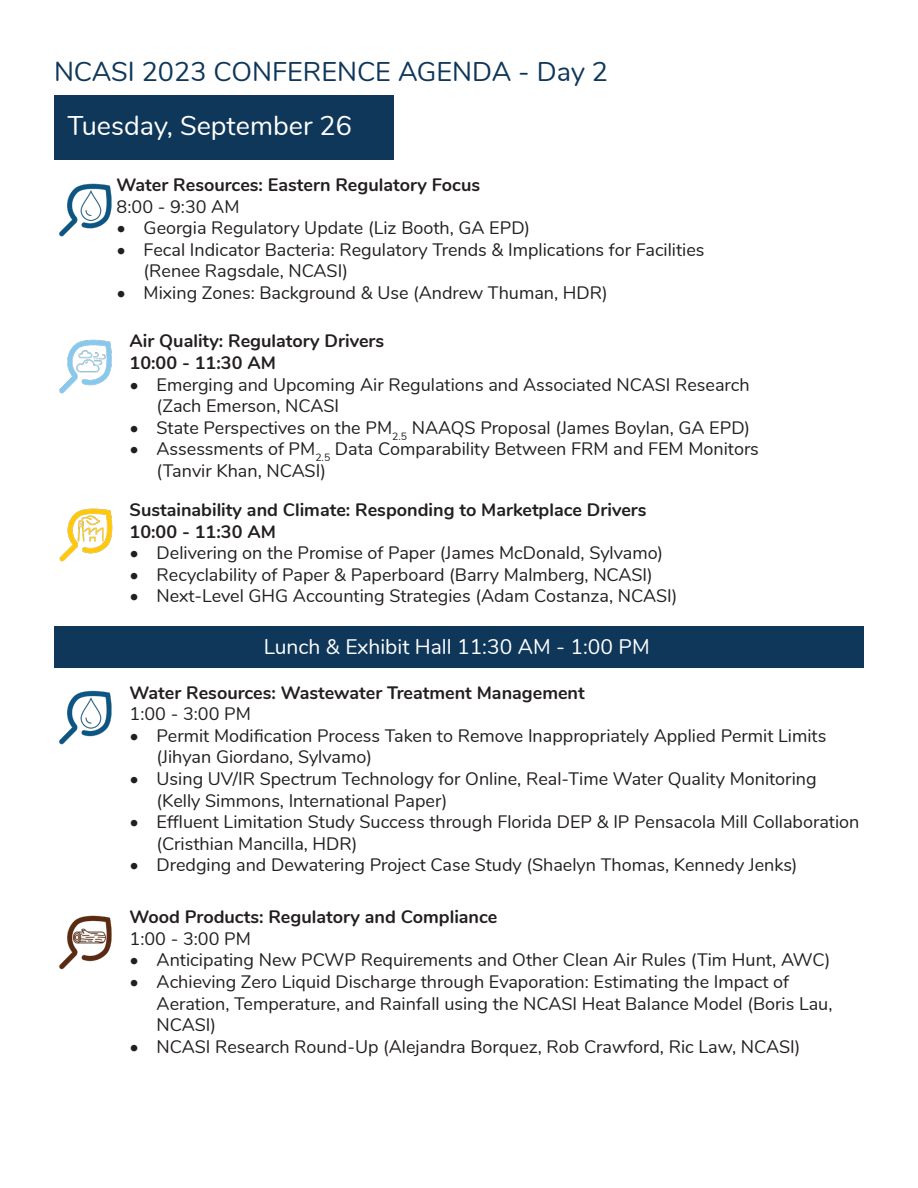
<style>
.page{position:relative;width:918px;height:1188px;background:#fff}
.page>*{position:absolute;margin:0;border:0;box-sizing:border-box;transform-origin:0 0}
.t1{font:27px "Nunito";color:#0f375a}
.t2{font:27px "Nunito";color:#fff}
.t3{font:21px "Nunito";color:#fff}
.t4{font:18px/21.6px "Nunito";color:#231f20}
.t5{font:700 18px/21.6px "Nunito";color:#231f20}
</style>
<div class="page">
<div style="left:54px;top:95px;width:339px;height:65px;background:#0f375a"></div>
<img style="left:59px;top:339px;width:53px;height:55px">
<img style="left:59px;top:183px;width:53px;height:54px">
<img style="left:59px;top:508px;width:54px;height:54px">
<div style="left:54px;top:626px;width:810px;height:41px;background:#0f375a"></div>
<img style="left:59px;top:690px;width:53px;height:55px">
<img style="left:59px;top:915px;width:53px;height:55px">
<p class="t1" style="left:54px;top:52px;width:556px">NCASI 2023 CONFERENCE AGENDA - Day 2</p>
<p class="t2" style="left:68px;top:106px;width:286px">Tuesday, September 26</p>
<p class="t5" style="left:117px;top:173px;width:365px">Water Resources: Eastern Regulatory Focus</p>
<p class="t4" style="left:117px;top:195px;width:124px">8:00 - 9:30 AM</p>
<p class="t4" style="left:117px;top:216px;width:415px">• Georgia Regulatory Update (Liz Booth, GA EPD)</p>
<p class="t4" style="left:144px;top:238px;width:562px;text-indent:-27px">• Fecal Indicator Bacteria: Regulatory Trends &amp; Implications for Facilities (Renee Ragsdale, NCASI)</p>
<p class="t4" style="left:117px;top:281px;width:493px">• Mixing Zones: Background &amp; Use (Andrew Thuman, HDR)</p>
<p class="t5" style="left:130px;top:329px;width:256px">Air Quality: Regulatory Drivers<br>10:00 - 11:30 AM</p>
<p class="t4" style="left:157px;top:373px;width:595px;text-indent:-27px">• Emerging and Upcoming Air Regulations and Associated NCASI Research (Zach Emerson, NCASI</p>
<p class="t4" style="left:130px;top:416px;width:622px">• State Perspectives on the PM<sub>2.5</sub> NAAQS Proposal (James Boylan, GA EPD)</p>
<p class="t4" style="left:157px;top:437px;width:604px;text-indent:-27px">• Assessments of PM<sub>2.5</sub> Data Comparability Between FRM and FEM Monitors (Tanvir Khan, NCASI)</p>
<p class="t5" style="left:130px;top:498px;width:518px">Sustainability and Climate: Responding to Marketplace Drivers</p>
<p class="t5" style="left:130px;top:520px;width:148px">10:00 - 11:30 AM</p>
<p class="t4" style="left:130px;top:541px;width:535px">• Delivering on the Promise of Paper (James McDonald, Sylvamo)</p>
<p class="t4" style="left:130px;top:563px;width:525px">• Recyclability of Paper &amp; Paperboard (Barry Malmberg, NCASI)</p>
<p class="t4" style="left:130px;top:584px;width:549px">• Next-Level GHG Accounting Strategies (Adam Costanza, NCASI)</p>
<p class="t3" style="left:264px;top:631px;width:387px">Lunch &amp; Exhibit Hall 11:30 AM - 1:00 PM</p>
<p class="t5" style="left:130px;top:681px;width:457px">Water Resources: Wastewater Treatment Management</p>
<p class="t4" style="left:130px;top:702px;width:123px">1:00 - 3:00 PM</p>
<p class="t4" style="left:157px;top:724px;width:671px;text-indent:-27px">• Permit Modification Process Taken to Remove Inappropriately Applied Permit Limits (Jihyan Giordano, Sylvamo)</p>
<p class="t4" style="left:157px;top:767px;width:662px;text-indent:-27px">• Using UV/IR Spectrum Technology for Online, Real-Time Water Quality Monitoring (Kelly Simmons, International Paper)</p>
<p class="t4" style="left:157px;top:810px;width:704px;text-indent:-27px">• Effluent Limitation Study Success through Florida DEP &amp; IP Pensacola Mill Collaboration (Cristhian Mancilla, HDR)</p>
<p class="t4" style="left:130px;top:853px;width:670px">• Dredging and Dewatering Project Case Study (Shaelyn Thomas, Kennedy Jenks)</p>
<p class="t5" style="left:130px;top:905px;width:369px">Wood Products: Regulatory and Compliance</p>
<p class="t4" style="left:130px;top:927px;width:123px">1:00 - 3:00 PM</p>
<p class="t4" style="left:130px;top:948px;width:702px">• Anticipating New PCWP Requirements and Other Clean Air Rules (Tim Hunt, AWC)</p>
<p class="t4" style="left:157px;top:970px;width:677px;text-indent:-27px">• Achieving Zero Liquid Discharge through Evaporation: Estimating the Impact of<br>Aeration, Temperature, and Rainfall using the NCASI Heat Balance Model (Boris Lau,<br>NCASI)</p>
<p class="t4" style="left:130px;top:1035px;width:672px">• NCASI Research Round-Up (Alejandra Borquez, Rob Crawford, Ric Law, NCASI)</p>
</div>
